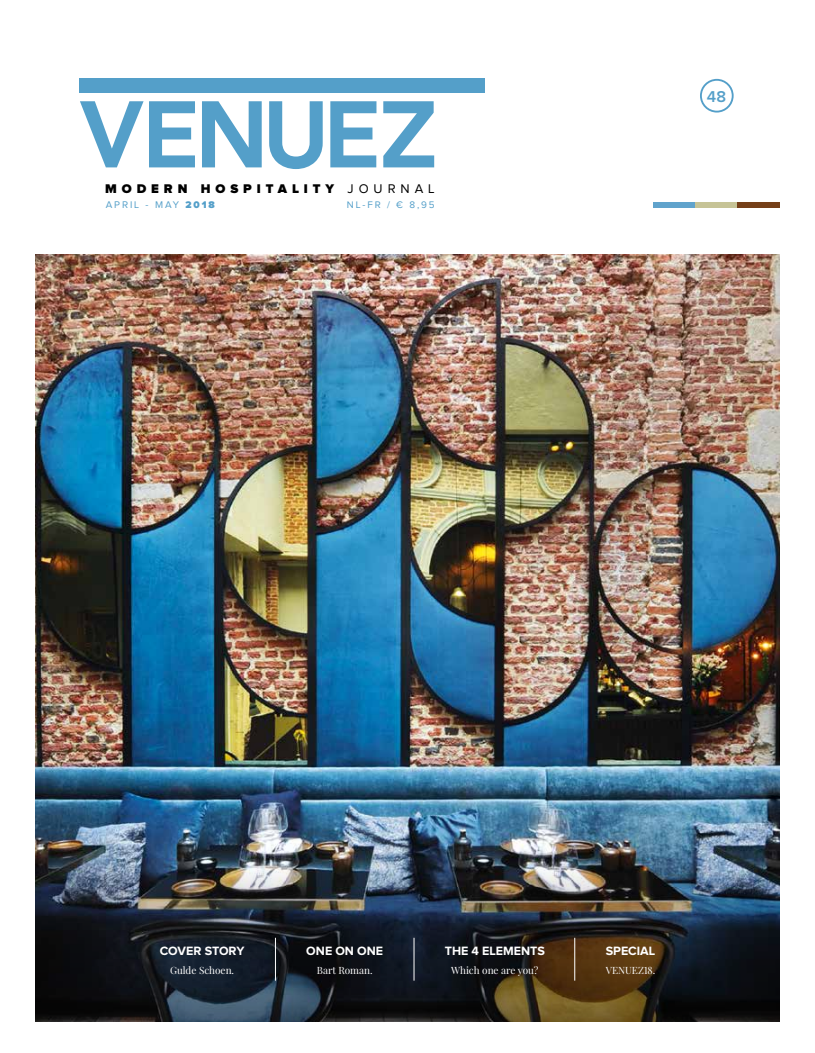
<style>
.page{position:relative;width:815px;height:1053px;background:#fff}
.page>*{position:absolute;margin:0;border:0;box-sizing:border-box;transform-origin:0 0}
.t1{font:600 16.25px "Proxima Nova";color:#549fc9}
.t2{font:900 13px "Proxima Nova";letter-spacing:.38em;color:#000}
.t3{font:700 12.5px "Proxima Nova";color:#fff}
.t4{font:10px "Playfair Display";color:#fff}
.t5{font:10px "Proxima Nova";letter-spacing:.19em;color:#549fc9}
.t6{font:9.88px "Proxima Nova";color:#549fc9}
.s1{font-weight:400}
.s2{font-weight:900}
</style>
<div class="page">
<img style="left:35px;top:255px;width:745px;height:492px">
<img style="left:35px;top:747px;width:745px;height:273px">
<div style="left:653px;top:203px;width:42px;height:5px;background:#60a3cc"></div>
<div style="left:695px;top:203px;width:42px;height:5px;background:#c6c396"></div>
<div style="left:737px;top:203px;width:43px;height:5px;background:#753f18"></div>
<svg style="left:80px;top:101px;width:354px;height:68px"></svg>
<div style="left:79px;top:79px;width:406px;height:14px;background:#549fc9"></div>
<hr style="left:275px;top:937px;width:1px;height:43px;background:#fff">
<hr style="left:414px;top:937px;width:1px;height:43px;background:#fff">
<hr style="left:574px;top:937px;width:1px;height:43px;background:#fff">
<div style="left:700px;top:79px;width:34px;height:33px;border:2px solid #549fc9;border-radius:50%"></div>
<h2 class="t2" style="left:105px;top:183px;width:331px">MODERN HOSPITALITY <span class="s1">JOURNAL</span></h2>
<p class="t5" style="left:106px;top:200px;width:110px">APRIL - MAY <span class="s2">2018</span></p>
<p class="t6" style="left:347px;top:200px;width:89px">NL-FR / € 8,95</p>
<h1 class="t1" style="left:707px;top:89px;width:21px">48</h1>
<p class="t3" style="left:160px;top:944px;width:86px">COVER STORY</p>
<p class="t4" style="left:170px;top:964px;width:66px">Gulde Schoen.</p>
<p class="t3" style="left:306px;top:944px;width:78px">ONE ON ONE</p>
<p class="t4" style="left:317px;top:964px;width:57px">Bart Roman.</p>
<p class="t3" style="left:445px;top:944px;width:101px">THE 4 ELEMENTS</p>
<p class="t4" style="left:451px;top:964px;width:89px">Which one are you?</p>
<p class="t3" style="left:606px;top:944px;width:51px">SPECIAL</p>
<p class="t4" style="left:606px;top:964px;width:51px">VENUEZ18.</p>
</div>
